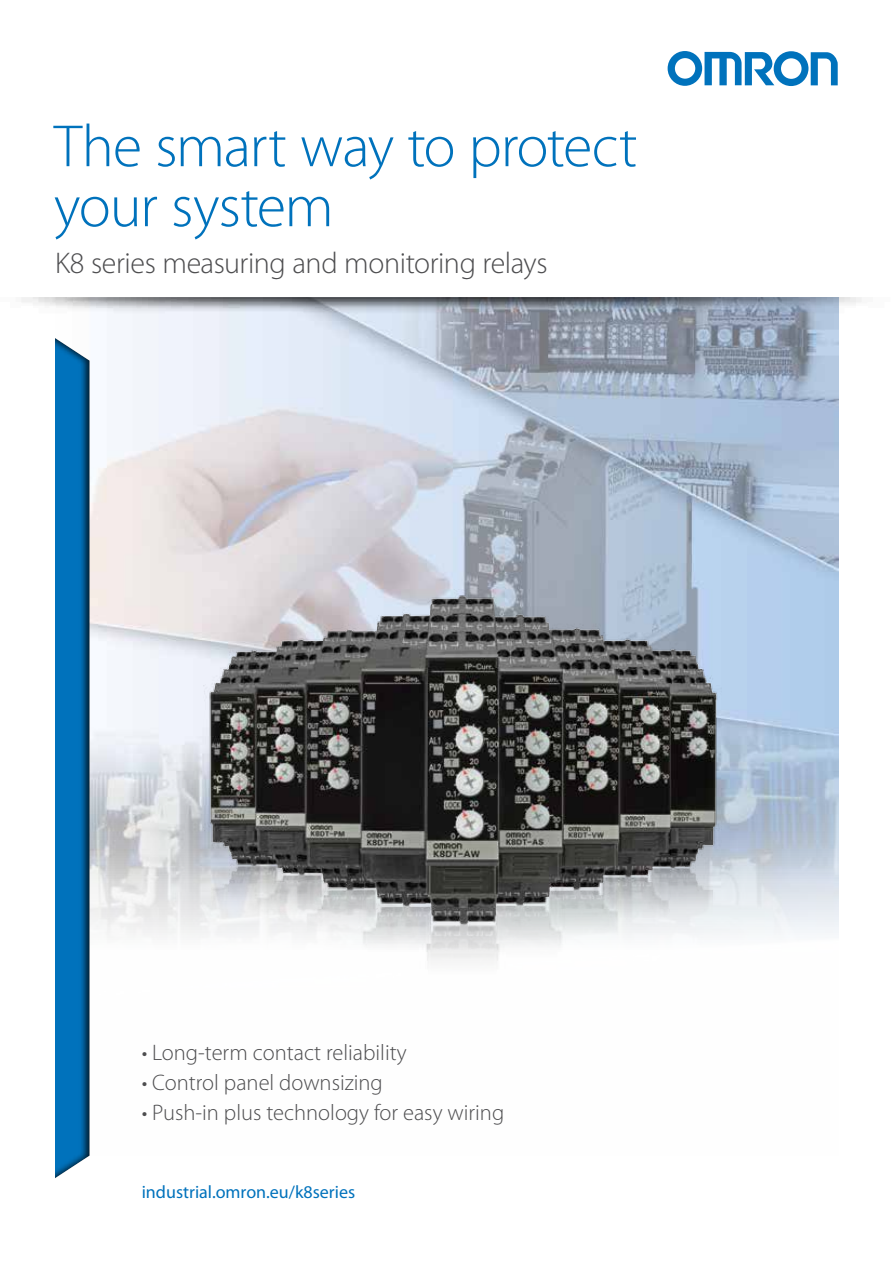
<style>
.page{position:relative;width:893px;height:1263px;background:#fff}
.page>*{position:absolute;margin:0;border:0;box-sizing:border-box;transform-origin:0 0}
.t1{font:300 60px/60px "Myriad Pro";letter-spacing:-.025em;color:#0072bc}
.t2{font:300 30px "Myriad Pro";letter-spacing:-.015em;color:#4d4d4f}
.t3{font:300 22.5px "Myriad Pro";color:#4d4d4f}
.t4{font:18px "Myriad Pro";color:#0072bc}
</style>
<div class="page">
<img style="left:90px;top:335px;width:748px;height:603px">
<img style="left:21px;top:298px;width:841px;height:37px">
<div style="left:55px;top:316px;width:35px;height:886px;background:#000;opacity:.75"></div>
<img style="left:203px;top:590px;width:521px;height:373px">
<svg style="left:668px;top:51px;width:170px;height:35px"></svg>
<h1 class="t1" style="left:54px;top:117px;width:585px">The smart way to protect your system</h1>
<h2 class="t2" style="left:55px;top:247px;width:494px">K8 series measuring and monitoring relays</h2>
<p class="t3" style="left:142px;top:1040px;width:267px">• Long-term contact reliability</p>
<p class="t3" style="left:142px;top:1070px;width:243px">• Control panel downsizing</p>
<p class="t3" style="left:142px;top:1100px;width:364px">• Push-in plus technology for easy wiring</p>
<p class="t4" style="left:142px;top:1182px;width:215px">industrial.omron.eu/k8series</p>
</div>
